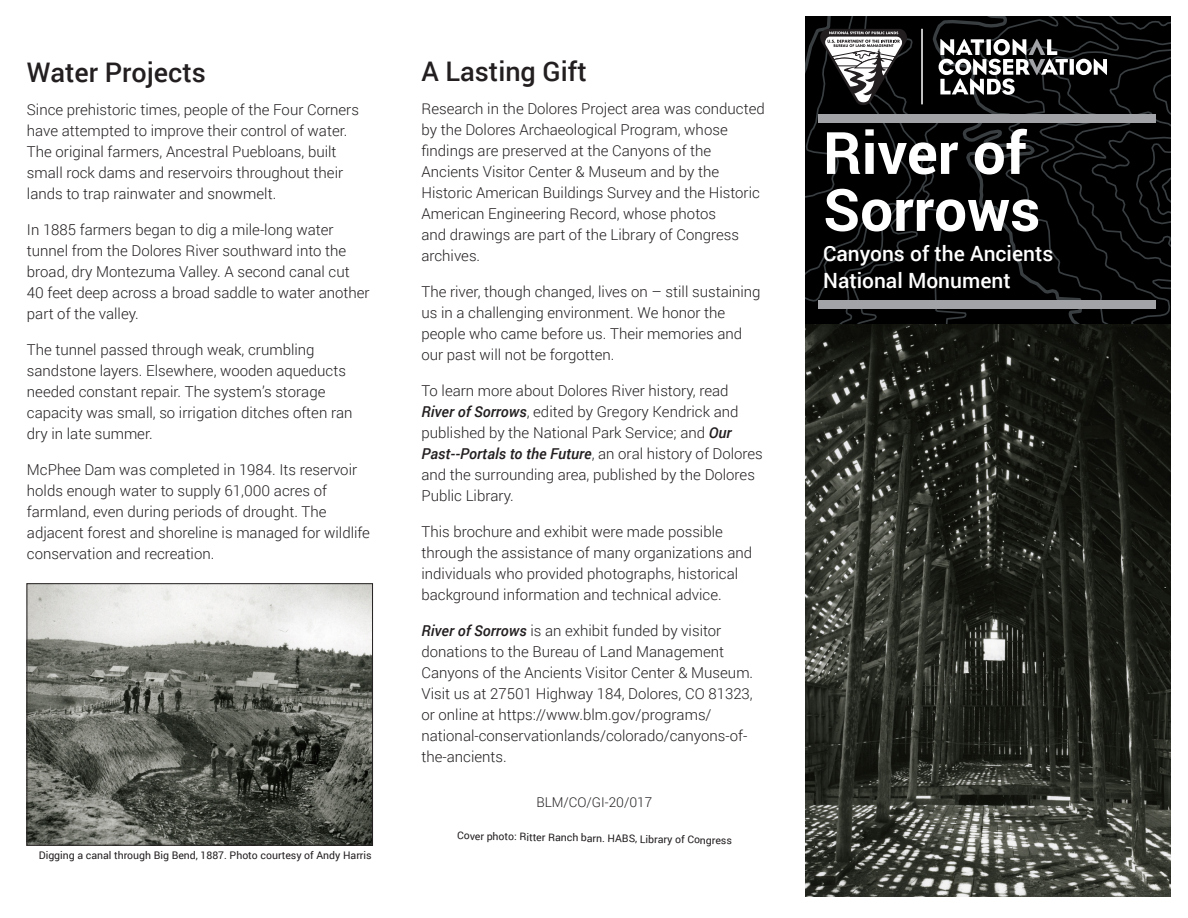
<style>
.page{position:relative;width:1188px;height:918px;background:#fff}
.page>*{position:absolute;margin:0;border:0;box-sizing:border-box;transform-origin:0 0}
.t1{font:700 58.5px/57px "Roboto";color:#fff}
.t2{font:500 27px "Roboto";color:#231f20}
.t3{font:500 21px/27px "Roboto";color:#fff}
.t4{font:300 15px/21px "Roboto";color:#231f20}
.t5{font:300 13.5px "Roboto";color:#231f20}
.t6{font:10.5px "Roboto";color:#231f20}
.s1{font-weight:500;font-style:italic}
</style>
<div class="page">
<svg style="left:805px;top:16px;width:366px;height:308px;background:#060607"></svg>
<div style="left:819px;top:301px;width:337px;height:8px;background:#a1a3a6"></div>
<div style="left:819px;top:114px;width:337px;height:8px;background:#a1a3a6"></div>
<hr style="left:921px;top:29px;width:2px;height:75px;background:#fff">
<img style="left:29px;top:585px;width:342px;height:259px">
<div style="left:27px;top:583px;width:346px;height:263px;border:1px solid #231f20"></div>
<svg style="left:820px;top:29px;width:87px;height:76px"></svg>
<svg style="left:939px;top:39px;width:168px;height:56px"></svg>
<img style="left:805px;top:324px;width:366px;height:573px">
<h2 class="t2" style="left:27px;top:54px;width:180px">Water Projects</h2>
<p class="t4" style="left:27px;top:99px;width:334px">Since prehistoric times, people of the Four Corners have attempted to improve their control of water.<br>The original farmers, Ancestral Puebloans, built small rock dams and reservoirs throughout their lands to trap rainwater and snowmelt.</p>
<p class="t4" style="left:27px;top:219px;width:344px">In 1885 farmers began to dig a mile-long water tunnel from the Dolores River southward into the broad, dry Montezuma Valley. A second canal cut 40 feet deep across a broad saddle to water another part of the valley.</p>
<p class="t4" style="left:27px;top:339px;width:327px">The tunnel passed through weak, crumbling sandstone layers. Elsewhere, wooden aqueducts needed constant repair. The system’s storage capacity was small, so irrigation ditches often ran dry in late summer.</p>
<p class="t4" style="left:27px;top:459px;width:345px">McPhee Dam was completed in 1984. Its reservoir holds enough water to supply 61,000 acres of farmland, even during periods of drought. The adjacent forest and shoreline is managed for wildlife conservation and recreation.</p>
<p class="t6" style="left:39px;top:848px;width:334px">Digging a canal through Big Bend, 1887. Photo courtesy of Andy Harris</p>
<h2 class="t2" style="left:422px;top:53px;width:167px">A Lasting Gift</h2>
<p class="t4" style="left:422px;top:98px;width:345px">Research in the Dolores Project area was conducted by the Dolores Archaeological Program, whose</p>
<p class="t4" style="left:422px;top:140px;width:340px">findings are preserved at the Canyons of the Ancients Visitor Center &amp; Museum and by the Historic American Buildings Survey and the Historic American Engineering Record, whose photos<br>and drawings are part of the Library of Congress archives.</p>
<p class="t4" style="left:422px;top:281px;width:341px">The river, though changed, lives on – still sustaining us in a challenging environment. We honor the people who came before us. Their memories and our past will not be forgotten.</p>
<p class="t4" style="left:422px;top:380px;width:309px">To learn more about Dolores River history, read</p>
<p class="t4" style="left:422px;top:401px;width:343px"><span class="s1">River of Sorrows</span>, edited by Gregory Kendrick and published by the National Park Service; and <span class="s1">Our Past--Portals to the Future</span>, an oral history of Dolores and the surrounding area, published by the Dolores Public Library.</p>
<p class="t4" style="left:422px;top:521px;width:332px">This brochure and exhibit were made possible through the assistance of many organizations and individuals who provided photographs, historical background information and technical advice.</p>
<p class="t4" style="left:422px;top:620px;width:333px"><span class="s1">River of Sorrows</span> is an exhibit funded by visitor donations to the Bureau of Land Management Canyons of the Ancients Visitor Center &amp; Museum.<br>Visit us at 27501 Highway 184, Dolores, CO 81323, or online at https://www.blm.gov/programs/ national-conservationlands/colorado/canyons-of&shy;the-ancients.</p>
<p class="t5" style="left:536px;top:793px;width:117px">BLM/CO/GI-20/017</p>
<p class="t6" style="left:457px;top:828px;width:276px;rotate:1deg">Cover photo: Ritter Ranch barn. HABS, Library of Congress</p>
<h1 class="t1" style="left:823px;top:122px;width:219px">River of<br>Sorrows</h1>
<h3 class="t3" style="left:823px;top:239px;width:232px">Canyons of the Ancients<br>National Monument</h3>
</div>
